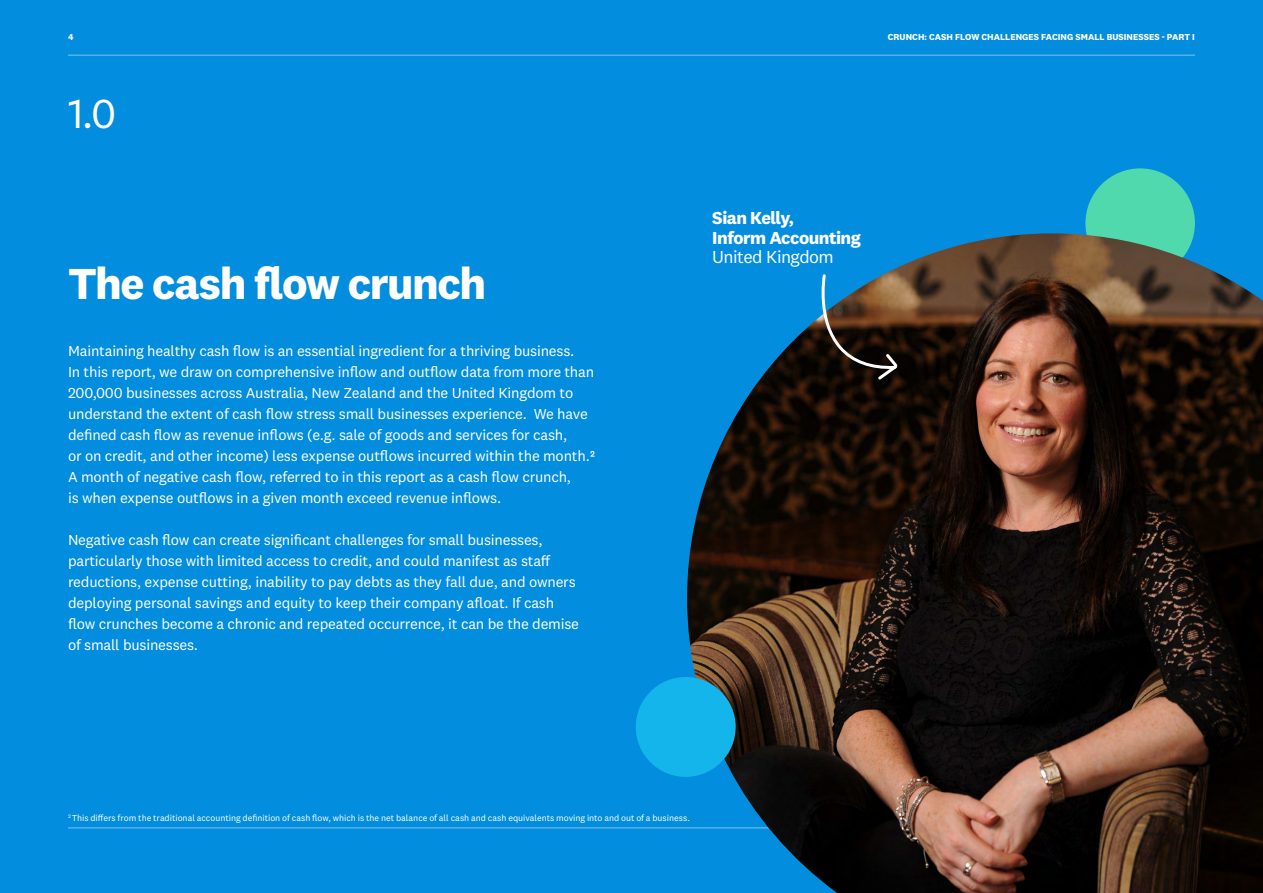
<style>
.page{position:relative;width:1263px;height:893px;background:#028dde}
.page>*{position:absolute;margin:0;border:0;box-sizing:border-box;transform-origin:0 0}
.t1{font:700 45px "National 2";letter-spacing:-.03em;color:#fff}
.t2{font:42px "National 2";color:#fff}
.t3{font:700 18px/19.5px "National 2";letter-spacing:-.03em;color:#fff}
.t4{font:18px "National 2";letter-spacing:-.03em;color:#fff}
.t5{font:15px/21px "National 2";letter-spacing:-.015em;color:#fff}
.t6{font:9px "National 2";letter-spacing:-.005em;color:#fff}
.t7{font:700 9px "National 2";letter-spacing:.005em;color:#fff}
</style>
<div class="page">
<hr style="left:68px;top:828px;width:1127px;height:1px;background:#fff">
<hr style="left:68px;top:55px;width:1127px;height:1px;background:#fff">
<div style="left:1085px;top:168px;width:110px;height:110px;background:#51d9ae;border-radius:50%"></div>
<img style="left:687px;top:233px;width:576px;height:660px">
<div style="left:636px;top:677px;width:100px;height:100px;background:#13b5ea;border-radius:50%"></div>
<svg style="left:817px;top:272px;width:83px;height:110px;background:#404342"></svg>
<p class="t7" style="left:68px;top:32px;width:7px">4</p>
<p class="t7" style="left:888px;top:32px;width:309px">CRUNCH: CASH FLOW CHALLENGES FACING SMALL BUSINESSES - PART I</p>
<h2 class="t2" style="left:68px;top:89px;width:50px">1.0</h2>
<h1 class="t1" style="left:68px;top:256px;width:420px">The cash flow crunch</h1>
<p class="t5" style="left:68px;top:340px;width:529px">Maintaining healthy cash flow is an essential ingredient for a thriving business.<br>In this report, we draw on comprehensive inflow and outflow data from more than 200,000 businesses across Australia, New Zealand and the United Kingdom to understand the extent of cash flow stress small businesses experience. We have defined cash flow as revenue inflows (e.g. sale of goods and services for cash,<br>or on credit, and other income) less expense outflows incurred within the month.²<br>A month of negative cash flow, referred to in this report as a cash flow crunch,<br>is when expense outflows in a given month exceed revenue inflows.</p>
<p class="t5" style="left:68px;top:529px;width:512px">Negative cash flow can create significant challenges for small businesses, particularly those with limited access to credit, and could manifest as staff reductions, expense cutting, inability to pay debts as they fall due, and owners deploying personal savings and equity to keep their company afloat. If cash flow crunches become a chronic and repeated occurrence, it can be the demise of small businesses.</p>
<p class="t3" style="left:712px;top:208px;width:150px">Sian Kelly,<br>Inform Accounting</p>
<p class="t4" style="left:712px;top:246px;width:123px">United Kingdom</p>
<p class="t6" style="left:68px;top:812px;width:623px"><sup>2</sup> This differs from the traditional accounting definition of cash flow, which is the net balance of all cash and cash equivalents moving into and out of a business.</p>
</div>
